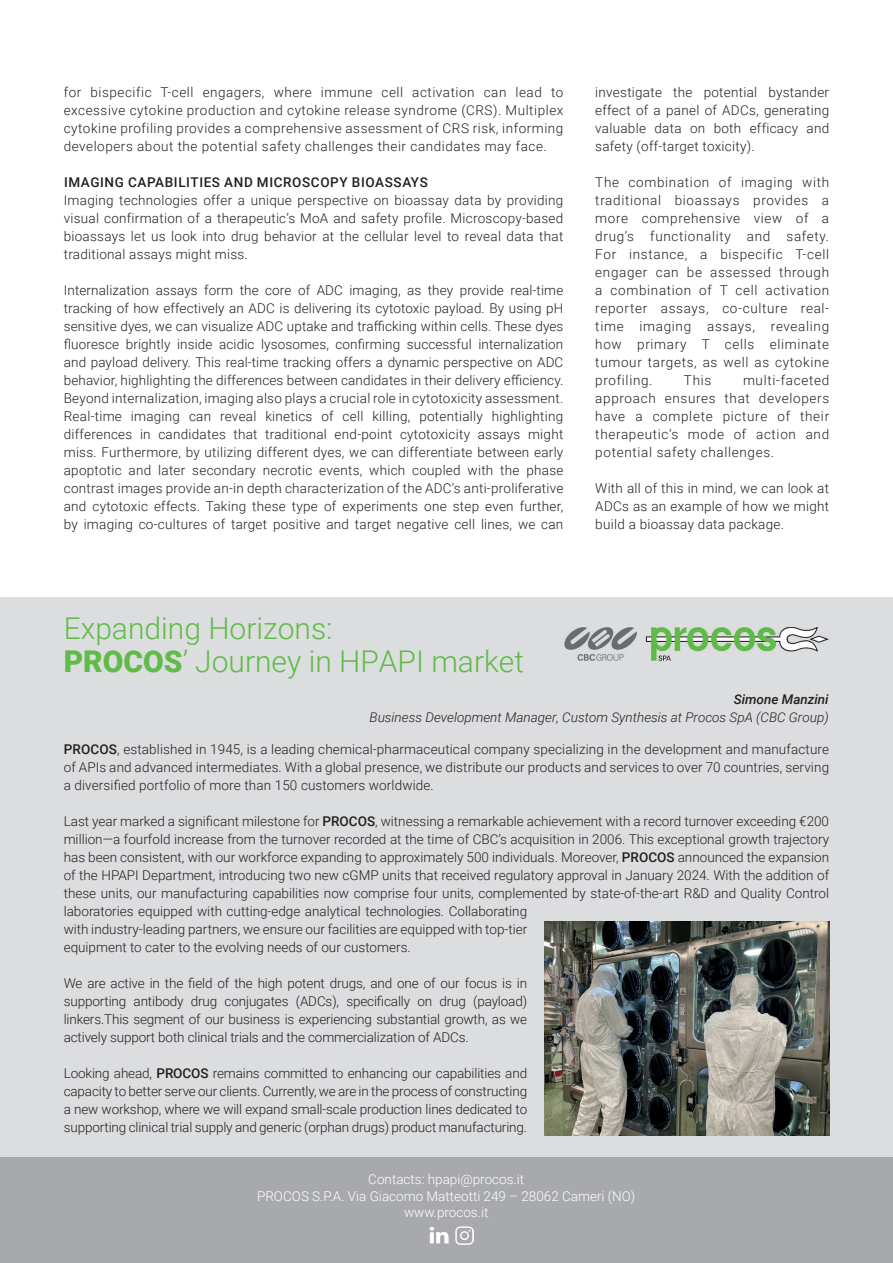
<style>
.page{position:relative;width:893px;height:1263px;background:#fff}
.page>*{position:absolute;margin:0;border:0;box-sizing:border-box;transform-origin:0 0}
.t1{font:300 30px/33px "Roboto";color:#60bb47}
.t2{font:300 13.5px/18px "Roboto";color:#231f20;text-align:justify}
.t3{font:300 13.5px/16.5px "Roboto";color:#fff;text-align:center}
.t4{font:500 13.5px "Roboto";letter-spacing:.045em;color:#231f20}
.t5{font:italic 300 13.35px "Roboto";color:#231f20}
.t6{font:italic 500 13.35px "Roboto";color:#231f20}
.s1{font-weight:900}
.s2{font-weight:500}
</style>
<div class="page">
<div style="left:0;top:597px;width:893px;height:666px;background:#dcdddf"></div>
<img style="left:565px;top:627px;width:264px;height:34px">
<img style="left:544px;top:921px;width:285px;height:214px">
<div style="left:1px;top:1158px;width:892px;height:105px;background:#a8a9ad"></div>
<img style="left:455px;top:1227px;width:18px;height:17px">
<img style="left:429px;top:1226px;width:19px;height:18px">
<p class="t2" style="left:64px;top:83px;width:501px">for bispecific T-cell engagers, where immune cell activation can lead to excessive cytokine production and cytokine release syndrome (CRS). Multiplex cytokine profiling provides a comprehensive assessment of CRS risk, informing developers about the potential safety challenges their candidates may face.</p>
<p class="t4" style="left:64px;top:173px;width:365px">IMAGING CAPABILITIES AND MICROSCOPY BIOASSAYS</p>
<p class="t2" style="left:64px;top:191px;width:501px">Imaging technologies offer a unique perspective on bioassay data by providing visual confirmation of a therapeutic’s MoA and safety profile. Microscopy-based bioassays let us look into drug behavior at the cellular level to reveal data that traditional assays might miss.</p>
<p class="t2" style="left:64px;top:281px;width:501px">Internalization assays form the core of ADC imaging, as they provide real-time tracking of how effectively an ADC is delivering its cytotoxic payload. By using pH sensitive dyes, we can visualize ADC uptake and trafficking within cells. These dyes fluoresce brightly inside acidic lysosomes, confirming successful internalization and payload delivery. This real-time tracking offers a dynamic perspective on ADC behavior, highlighting the differences between candidates in their delivery efficiency.<br>Beyond internalization, imaging also plays a crucial role in cytotoxicity assessment.<br>Real-time imaging can reveal kinetics of cell killing, potentially highlighting differences in candidates that traditional end-point cytotoxicity assays might miss. Furthermore, by utilizing different dyes, we can differentiate between early apoptotic and later secondary necrotic events, which coupled with the phase contrast images provide an-in depth characterization of the ADC’s anti-proliferative and cytotoxic effects. Taking these type of experiments one step even further, by imaging co-cultures of target positive and target negative cell lines, we can</p>
<p class="t2" style="left:595px;top:83px;width:235px">investigate the potential bystander effect of a panel of ADCs, generating valuable data on both efficacy and safety (off-target toxicity).</p>
<p class="t2" style="left:595px;top:173px;width:235px">The combination of imaging with traditional bioassays provides a more comprehensive view of a drug’s functionality and safety.<br>For instance, a bispecific T-cell engager can be assessed through a combination of T cell activation reporter assays, co-culture real&shy;time imaging assays, revealing how primary T cells eliminate tumour targets, as well as cytokine profiling.</p>
<p class="t2" style="left:595px;top:371px;width:235px;text-indent:148px">multi-faceted approach ensures that developers have a complete picture of their therapeutic’s mode of action and potential safety challenges.</p>
<p class="t2" style="left:595px;top:479px;width:235px">With all of this in mind, we can look at ADCs as an example of how we might build a bioassay data package.</p>
<p class="t2" style="left:684px;top:371px;width:29px">This</p>
<h1 class="t1" style="left:64px;top:611px;width:462px">Expanding Horizons:<br><span class="s1">PROCOS</span>’ Journey in HPAPI market</h1>
<p class="t6" style="left:734px;top:689px;width:96px">Simone Manzini</p>
<p class="t5" style="left:370px;top:707px;width:461px">Business Development Manager, Custom Synthesis at Procos SpA (CBC Group)</p>
<p class="t2" style="left:64px;top:739px;width:767px"><span class="s2">PROCOS</span>, established in 1945, is a leading chemical-pharmaceutical company specializing in the development and manufacture of APIs and advanced intermediates. With a global presence, we distribute our products and services to over 70 countries, serving a diversified portfolio of more than 150 customers worldwide.</p>
<p class="t2" style="left:64px;top:811px;width:767px;text-align:left">Last year marked a significant milestone for <span class="s2">PROCOS</span>, witnessing a remarkable achievement with a record turnover exceeding €200 million—a fourfold increase from the turnover recorded at the time of CBC’s acquisition in 2006. This exceptional growth trajectory has been consistent, with our workforce expanding to approximately 500 individuals. Moreover, <span class="s2">PROCOS</span> announced the expansion of the HPAPI Department, introducing two new cGMP units that received regulatory approval in January 2024. With the addition of these units, our manufacturing capabilities now comprise four units, complemented by state-of-the-art R&amp;D and Quality Control laboratories equipped with cutting-edge analytical technologies. Collaborating<br>with industry-leading partners, we ensure our facilities are equipped with top-tier<br>equipment to cater to the evolving needs of our customers.</p>
<p class="t2" style="left:64px;top:973px;width:465px">We are active in the field of the high potent drugs, and one of our focus is in supporting antibody drug conjugates (ADCs), specifically on drug (payload) linkers.This segment of our business is experiencing substantial growth, as we actively support both clinical trials and the commercialization of ADCs.</p>
<p class="t2" style="left:64px;top:1063px;width:465px">Looking ahead, <span class="s2">PROCOS</span> remains committed to enhancing our capabilities and capacity to better serve our clients. Currently, we are in the process of constructing a new workshop, where we will expand small-scale production lines dedicated to supporting clinical trial supply and generic (orphan drugs) product manufacturing.</p>
<p class="t3" style="left:257px;top:1170px;width:380px">Contacts: hpapi@procos.it<br>PROCOS S.P.A. Via Giacomo Matteotti 249 – 28062 Cameri (NO) www.procos.it</p>
</div>
